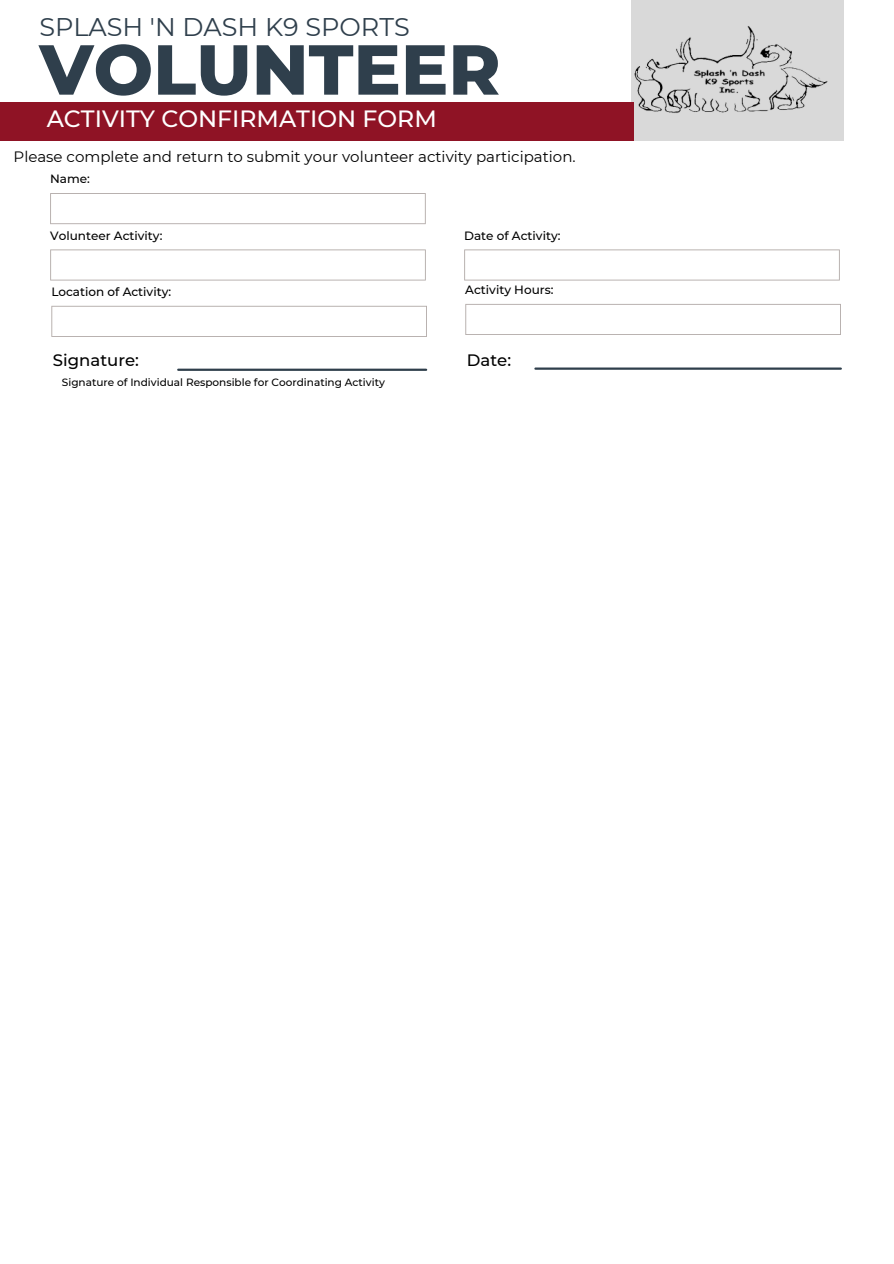
<style>
.page{position:relative;width:894px;height:1264px;background:#fff}
.page>*{position:absolute;margin:0;border:0;box-sizing:border-box;transform-origin:0 0}
.t1{font:800 70.5px "Montserrat";color:#2f3f4c}
.t2{font:25.5px "Montserrat";color:#2f3f4c}
.t3{font:500 23.55px "Montserrat";color:#fff}
.t4{font:500 16.5px "Montserrat";color:#000}
.t5{font:15px "Montserrat";color:#000}
.t6{font:500 12px "Montserrat";color:#000}
.t7{font:500 10.5px "Montserrat";color:#000}
</style>
<div class="page">
<div style="left:631px;top:0;width:212px;height:141px;background:#d9d9d9"></div>
<div style="left:0;top:102px;width:633px;height:38px;background:#8f1325"></div>
<hr style="left:535px;top:367px;width:305px;height:3px;background:#2f3f4c">
<svg style="left:50px;top:193px;width:375px;height:31px"></svg>
<img style="left:633px;top:26px;width:195px;height:101px">
<hr style="left:178px;top:368px;width:248px;height:3px;background:#2f3f4c">
<svg style="left:464px;top:249px;width:375px;height:31px"></svg>
<svg style="left:50px;top:249px;width:375px;height:31px"></svg>
<svg style="left:465px;top:304px;width:375px;height:31px"></svg>
<svg style="left:51px;top:306px;width:376px;height:31px"></svg>
<h2 class="t2" style="left:39px;top:11px;width:372px">SPLASH 'N DASH K9 SPORTS</h2>
<h1 class="t1" style="left:39px;top:26px;width:462px">VOLUNTEER</h1>
<h3 class="t3" style="left:47px;top:105px;width:391px">ACTIVITY CONFIRMATION FORM</h3>
<p class="t5" style="left:14px;top:147px;width:563px">Please complete and return to submit your volunteer activity participation.</p>
<p class="t6" style="left:50px;top:172px;width:41px">Name:</p>
<p class="t6" style="left:50px;top:228px;width:114px">Volunteer Activity:</p>
<p class="t6" style="left:464px;top:228px;width:98px">Date of Activity:</p>
<p class="t6" style="left:51px;top:284px;width:121px">Location of Activity:</p>
<p class="t6" style="left:465px;top:282px;width:90px">Activity Hours:</p>
<h3 class="t4" style="left:53px;top:350px;width:87px">Signature:</h3>
<h3 class="t4" style="left:467px;top:350px;width:46px">Date:</h3>
<p class="t7" style="left:62px;top:375px;width:324px">Signature of Individual Responsible for Coordinating Activity</p>
</div>
